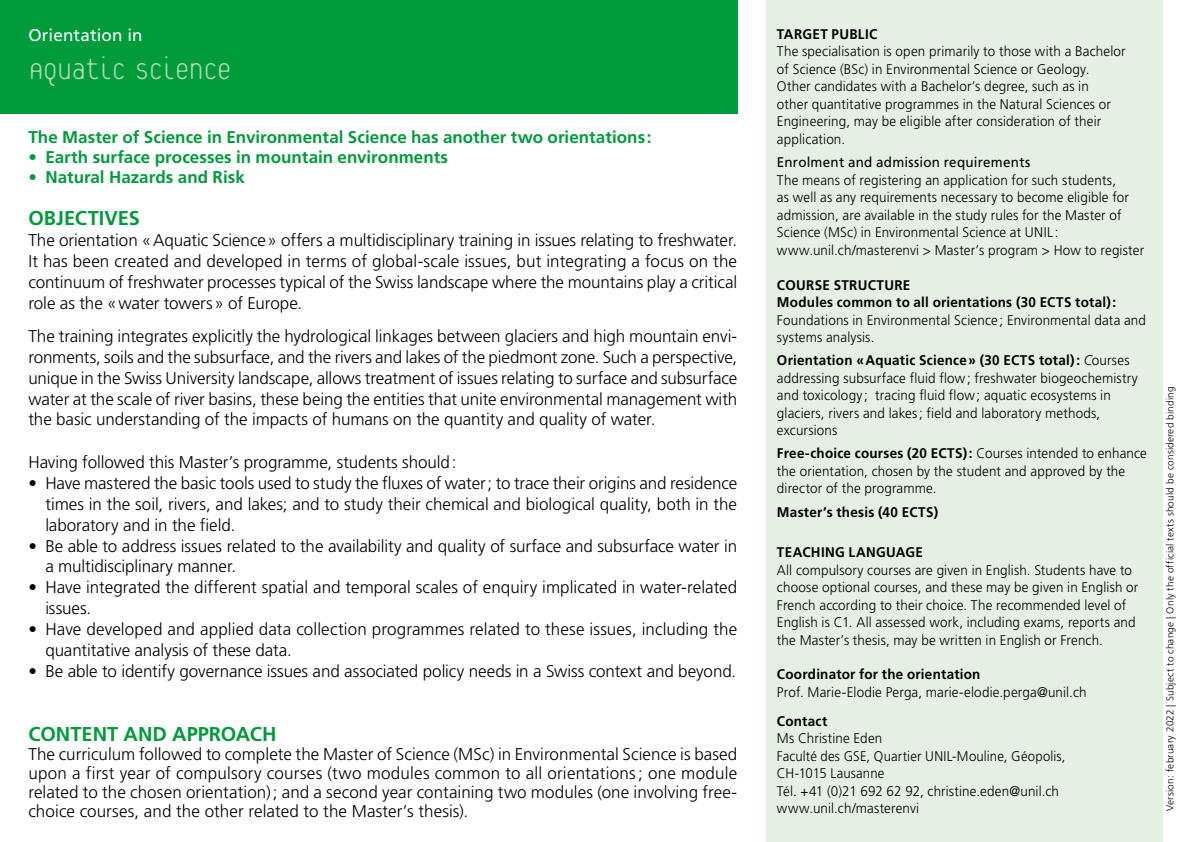
<style>
.page{position:relative;width:1191px;height:842px;background:#fff}
.page>*{position:absolute;margin:0;border:0;box-sizing:border-box;transform-origin:0 0}
.t1{font:100 34px "Platelet";letter-spacing:-.05em;color:#b1d7ae}
.t2{font:700 20px "Frutiger LT Std";color:#009c3b}
.t3{font:300 17px/21px "Frutiger LT Std";letter-spacing:-.005em;color:#000;text-align:justify}
.t4{font:700 17px "Frutiger LT Std";color:#009c3b}
.t5{font:17px "Frutiger LT Std";letter-spacing:.01em;color:#fff}
.t6{font:300 14px/17.6px "Frutiger LT Std";letter-spacing:.01em;color:#000;scale:.96 1}
.t7{font:700 14px/17.6px "Frutiger LT Std";letter-spacing:.02em;color:#000;scale:.96 1}
.t8{font:14px "Frutiger LT Std";letter-spacing:.015em;color:#000;scale:.96 1}
.t9{font:300 10px "Frutiger LT Std";letter-spacing:.015em;color:#000}
.s1{font-weight:700}
.s2{font-style:italic}
</style>
<div class="page">
<div style="left:765px;top:0;width:397px;height:842px;background:#e4f0e2"></div>
<div style="left:0;top:0;width:737px;height:113px;background:#009c3b"></div>
<p class="t5" style="left:28px;top:25px;width:116px">Orientation in</p>
<h1 class="t1" style="left:28px;top:55px;width:205px">Aquatic Science</h1>
<p class="t4" style="left:28px;top:127px;width:625px">The Master of Science in Environmental Science has another two orientations:</p>
<p class="t4" style="left:28px;top:147px;width:421px">• Earth surface processes in mountain environments</p>
<p class="t4" style="left:28px;top:167px;width:218px">• Natural Hazards and Risk</p>
<p class="t2" style="left:28px;top:206px;width:113px">OBJECTIVES</p>
<p class="t3" style="left:28px;top:230px;width:710px">The orientation «Aquatic Science» offers a multidisciplinary training in issues relating to freshwater.<br>It has been created and developed in terms of global-scale issues, but integrating a focus on the continuum of freshwater processes typical of the Swiss landscape where the mountains play a critical role as the «water towers» of Europe.</p>
<p class="t3" style="left:28px;top:325px;width:710px">The training integrates explicitly the hydrological linkages between glaciers and high mountain envi&shy;ronments, soils and the subsurface, and the rivers and lakes of the piedmont zone. Such a perspective, unique in the Swiss University landscape, allows treatment of issues relating to surface and subsurface water at the scale of river basins, these being the entities that unite environmental management with the basic understanding of the impacts of humans on the quantity and quality of water.</p>
<p class="t3" style="left:28px;top:451px;width:430px">Having followed this Master’s programme, students should:</p>
<p class="t3" style="left:45px;top:472px;width:693px;text-indent:-17px">• Have mastered the basic tools used to study the fluxes of water; to trace their origins and residence times in the soil, rivers, and lakes; and to study their chemical and biological quality, both in the laboratory and in the field.</p>
<p class="t3" style="left:45px;top:535px;width:693px;text-indent:-17px">• Be able to address issues related to the availability and quality of surface and subsurface water in a multidisciplinary manner.</p>
<p class="t3" style="left:45px;top:577px;width:693px;text-indent:-17px">• Have integrated the different spatial and temporal scales of enquiry implicated in water-related issues.</p>
<p class="t3" style="left:45px;top:619px;width:693px;text-indent:-17px">• Have developed and applied data collection programmes related to these issues, including the quantitative analysis of these data.</p>
<p class="t3" style="left:28px;top:661px;width:709px">• Be able to identify governance issues and associated policy needs in a Swiss context and beyond.</p>
<p class="t2" style="left:28px;top:722px;width:250px">CONTENT AND APPROACH</p>
<p class="t3" style="left:28px;top:744px;width:710px;line-height:19px">The curriculum followed to complete the Master of Science (MSc) in Environmental Science is based upon a first year of compulsory courses (two modules common to all orientations; one module related to the chosen orientation); and a second year containing two modules (one involving free&shy;choice courses, and the other related to the Master’s thesis).</p>
<p class="t7" style="left:777px;top:25px;width:106px">TARGET PUBLIC</p>
<p class="t6" style="left:777px;top:43px;width:365px">The specialisation is open primarily to those with a Bachelor of Science (BSc) in Environmental Science or Geology.<br>Other candidates with a Bachelor’s degree, such as in<br>other quantitative programmes in the Natural Sciences or Engineering, may be eligible after consideration of their application.</p>
<p class="t8" style="left:777px;top:154px;width:265px">Enrolment and admission requirements</p>
<p class="t6" style="left:777px;top:171px;width:384px">The means of registering an application for such students,<br>as well as any requirements necessary to become eligible for admission, are available in the study rules for the Master of Science (MSc) in Environmental Science at UNIL : www.unil.ch/masterenvi &gt; Master’s program &gt; How to register</p>
<p class="t7" style="left:777px;top:276px;width:355px">COURSE STRUCTURE<br>Modules common to all orientations (30 ECTS total):</p>
<p class="t6" style="left:777px;top:311px;width:386px">Foundations in Environmental Science ; Environmental data and systems analysis.</p>
<p class="t6" style="left:777px;top:352px;width:377px"><span class="s1">Orientation «Aquatic Science» (30 ECTS total):</span> <span class="s2">C</span>ourses addressing subsurface fluid flow; freshwater biogeochemistry and toxicology ; tracing fluid flow; aquatic ecosystems in glaciers, rivers and lakes; field and laboratory methods, excursions</p>
<p class="t6" style="left:777px;top:445px;width:387px"><span class="s1">Free-choice courses (20 ECTS):</span> Courses intended to enhance the orientation, chosen by the student and approved by the director of the programme.</p>
<p class="t7" style="left:777px;top:503px;width:169px">Master’s thesis (40 ECTS)</p>
<p class="t7" style="left:777px;top:544px;width:154px">TEACHING LANGUAGE</p>
<p class="t6" style="left:777px;top:561px;width:378px">All compulsory courses are given in English. Students have to choose optional courses, and these may be given in English or French according to their choice. The recommended level of English is C1. All assessed work, including exams, reports and the Master’s thesis, may be written in English or French.</p>
<p class="t7" style="left:777px;top:666px;width:213px">Coordinator for the orientation</p>
<p class="t6" style="left:777px;top:683px;width:324px">Prof. Marie-Elodie Perga, marie-elodie.perga@unil.ch</p>
<p class="t7" style="left:777px;top:712px;width:54px">Contact</p>
<p class="t6" style="left:777px;top:730px;width:302px">Ms Christine Eden<br>Faculté des GSE, Quartier UNIL-Mouline, Géopolis,<br>CH-1015 Lausanne<br>Tél. +41 (0)21 692 62 92, christine.eden@unil.ch www.unil.ch/masterenvi</p>
<p class="t9" style="left:1164px;top:811px;width:426px;rotate:-90deg">Version: february 2022 | Subject to change | Only the official texts should be considered binding</p>
</div>
